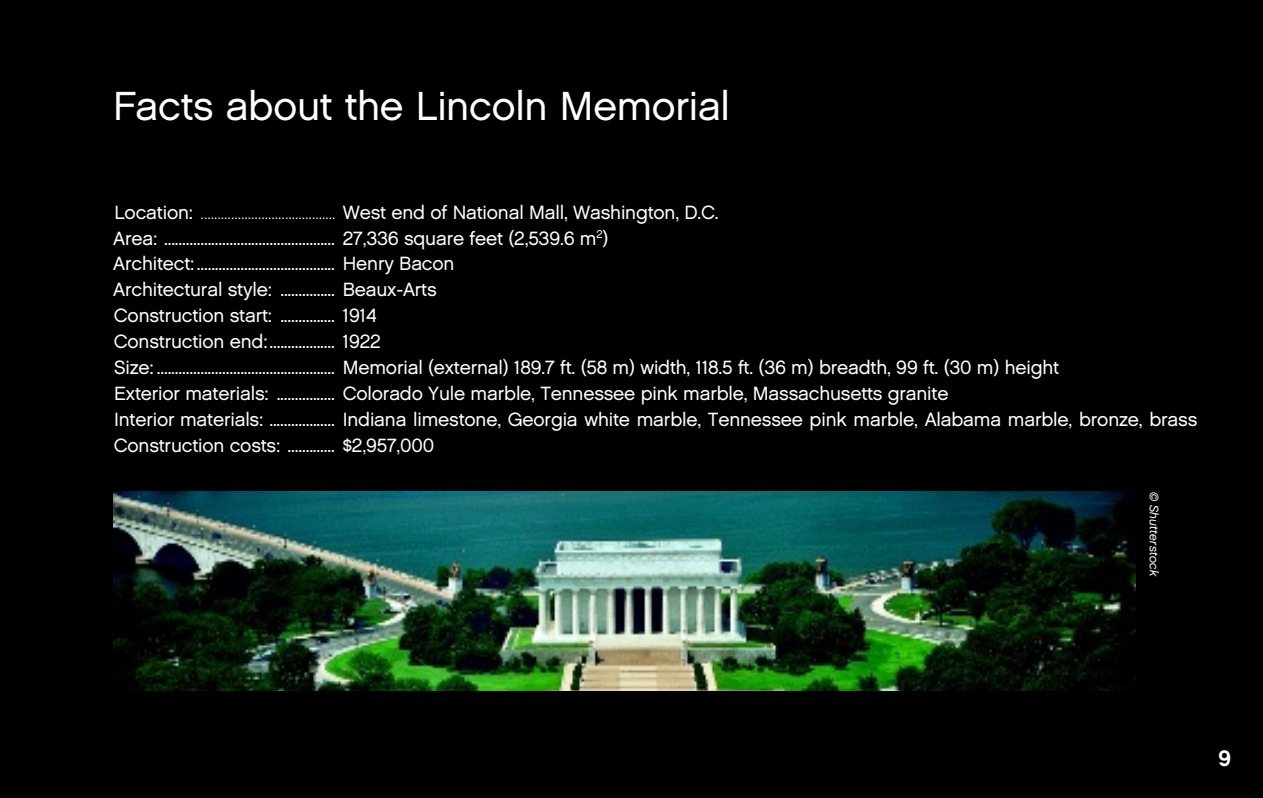
<style>
.page{position:relative;width:1263px;height:798px;background:#fff}
.page>*{position:absolute;margin:0;border:0;box-sizing:border-box;transform-origin:0 0}
.t1{font:40.5px "LEGO Chalet 60";letter-spacing:-.01em;color:#fff}
.t2{font:700 22.5px "LEGO Chalet 60";color:#fff}
.t3{font:19.12px/25.9px "LEGO Chalet 60";letter-spacing:-.01em;color:#fff}
.t4{font:italic 12.38px "LEGO Chalet 60";color:#fff}
.s1{font-size:13.5px}
</style>
<div class="page">
<div style="left:0;top:0;width:1263px;height:797px;background:#000"></div>
<img style="left:113px;top:491px;width:1022px;height:199px">
<h1 class="t1" style="left:113px;top:81px;width:618px">Facts about the Lincoln Memorial</h1>
<p class="t3" style="left:113px;top:199px;width:1085px">Location: <span class="s1">........................................</span> West end of National Mall, Washington, D.C.<br>Area: ............................................... 27,336 square feet (2,539.6 m<sup>2</sup>)<br>Architect: ...................................... Henry Bacon<br>Architectural style: ............... Beaux-Arts<br>Construction start: ............... 1914<br>Construction end:.................. 1922<br>Size: ................................................. Memorial (external) 189.7 ft. (58 m) width, 118.5 ft. (36 m) breadth, 99 ft. (30 m) height<br>Exterior materials: ................ Colorado Yule marble, Tennessee pink marble, Massachusetts granite<br>Interior materials: .................. Indiana limestone, Georgia white marble, Tennessee pink marble, Alabama marble, bronze, brass Construction costs: ............. $2,957,000</p>
<p class="t4" style="left:1161px;top:491px;width:87px;rotate:90deg">© Shutterstock</p>
<p class="t2" style="left:1218px;top:743px;width:14px">9</p>
</div>
